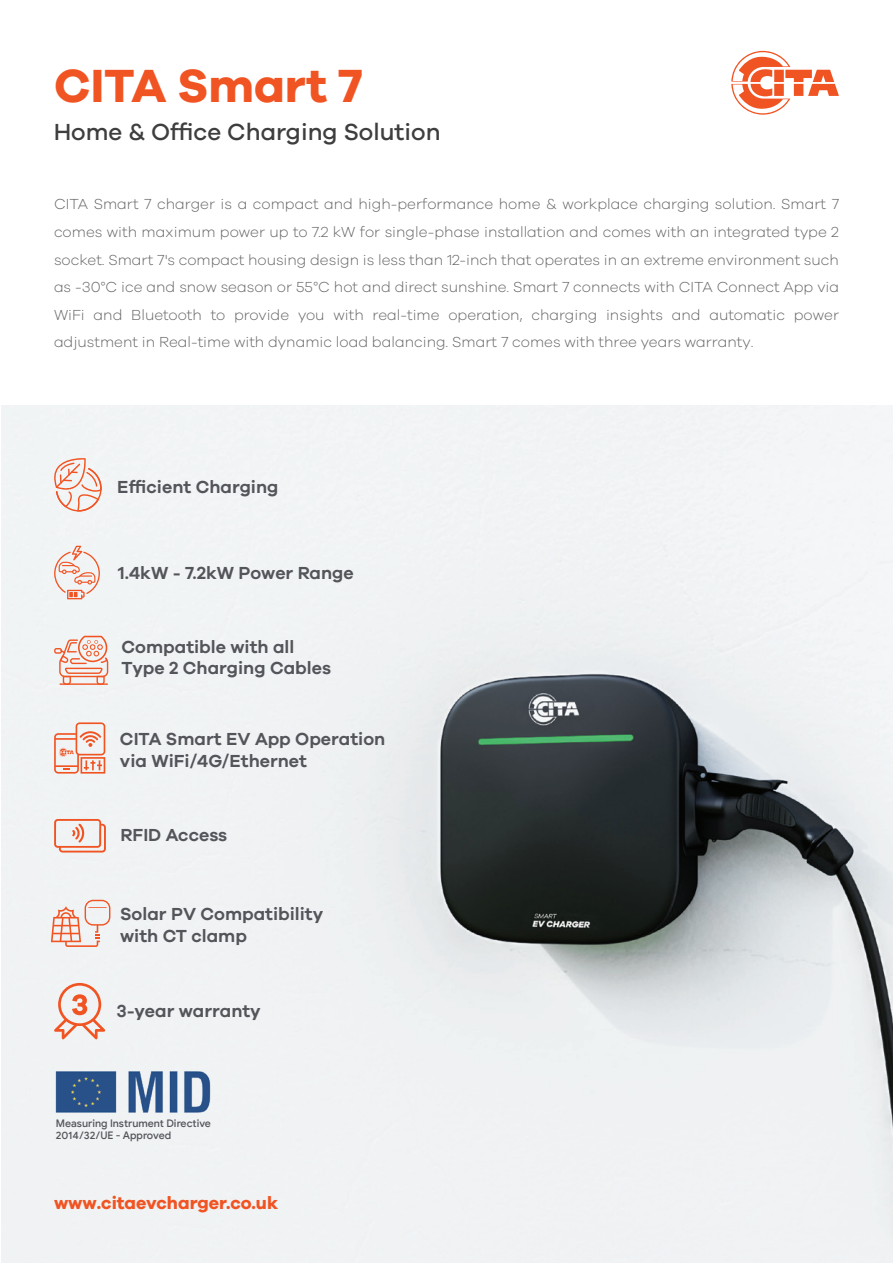
<style>
.page{position:relative;width:893px;height:1263px;background:#fff}
.page>*{position:absolute;margin:0;border:0;box-sizing:border-box;transform-origin:0 0}
.t1{font:700 48px "Galano Grotesque";color:#f15423}
.t2{font:500 24px "Galano Grotesque";color:#3e3e3e}
.t3{font:600 18px/21.6px "Galano Grotesque";color:#54555a}
.t4{font:700 18px "Galano Grotesque";color:#f15423}
.t5{font:300 15px/27.6px "Galano Grotesque";color:#636366;text-align:justify}
.t6{font:500 10.5px/12.6px "Google Sans";color:#54555a}
</style>
<div class="page">
<svg style="left:731px;top:51px;width:108px;height:64px"></svg>
<img style="left:1px;top:406px;width:892px;height:857px">
<svg style="left:54px;top:722px;width:51px;height:52px"></svg>
<svg style="left:53px;top:457px;width:49px;height:54px"></svg>
<svg style="left:54px;top:636px;width:54px;height:49px"></svg>
<svg style="left:54px;top:546px;width:46px;height:53px"></svg>
<svg style="left:54px;top:819px;width:52px;height:33px"></svg>
<svg style="left:54px;top:983px;width:51px;height:56px"></svg>
<img style="left:55px;top:1071px;width:156px;height:43px">
<svg style="left:51px;top:900px;width:59px;height:47px"></svg>
<h1 class="t1" style="left:54px;top:56px;width:310px">CITA Smart 7</h1>
<h2 class="t2" style="left:54px;top:118px;width:388px">Home &amp; Office Charging Solution</h2>
<p class="t5" style="left:54px;top:190px;width:786px">CITA Smart 7 charger is a compact and high-performance home &amp; workplace charging solution. Smart 7 comes with maximum power up to 7.2 kW for single-phase installation and comes with an integrated type 2 socket. Smart 7's compact housing design is less than 12-inch that operates in an extreme environment such as -30°C ice and snow season or 55°C hot and direct sunshine. Smart 7 connects with CITA Connect App via WiFi and Bluetooth to provide you with real-time operation, charging insights and automatic power adjustment in Real-time with dynamic load balancing. Smart 7 comes with three years warranty.</p>
<p class="t3" style="left:117px;top:475px;width:163px">Efficient Charging</p>
<p class="t3" style="left:118px;top:562px;width:237px">1.4kW - 7.2kW Power Range</p>
<p class="t3" style="left:122px;top:635px;width:211px">Compatible with all<br>Type 2 Charging Cables</p>
<p class="t3" style="left:120px;top:728px;width:267px">CITA Smart EV App Operation via WiFi/4G/Ethernet</p>
<p class="t3" style="left:120px;top:824px;width:108px">RFID Access</p>
<p class="t3" style="left:120px;top:903px;width:205px">Solar PV Compatibility with CT clamp</p>
<p class="t3" style="left:117px;top:999px;width:146px">3-year warranty</p>
<p class="t6" style="left:56px;top:1116px;width:157px">Measuring Instrument Directive<br>2014/32/UE - Approved</p>
<p class="t4" style="left:54px;top:1192px;width:226px">www.citaevcharger.co.uk</p>
</div>
